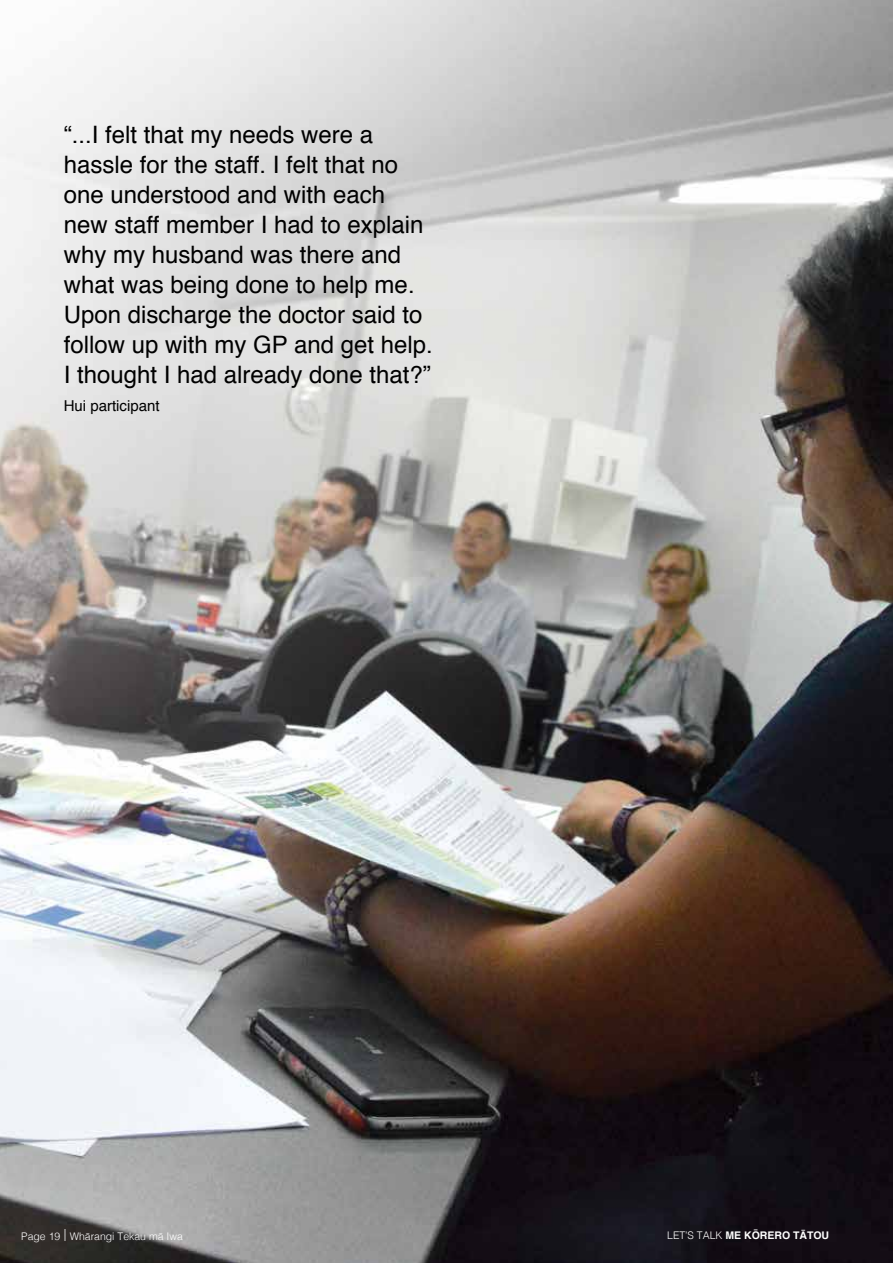
<style>
.page{position:relative;width:893px;height:1263px;background:#fff}
.page>*{position:absolute;margin:0;border:0;box-sizing:border-box;transform-origin:0 0}
.t1{font:24px/30px "Helvetica";color:#000}
.t2{font:15px "Helvetica";color:#000}
.t3{font:300 10.5px "Helvetica";color:#fff}
.t4{font:700 10.5px "Helvetica";color:#fff}
.s1{font-size:12px}
.s2{font-weight:300}
</style>
<div class="page">
<img style="left:0;top:0;width:893px;height:1263px">
<hr style="left:892px;top:85px;width:1px;height:302px;background:#ffeae7">
<hr style="left:892px;top:0;width:1px;height:85px;background:#db0032">
<p class="t1" style="left:64px;top:121px;width:371px">“...I felt that my needs were a hassle for the staff. I felt that no one understood and with each new staff member I had to explain why my husband was there and what was being done to help me.<br>Upon discharge the doctor said to follow up with my GP and get help.<br>I thought I had already done that?”</p>
<p class="t2" style="left:64px;top:395px;width:97px">Hui participant</p>
<p class="t3" style="left:21px;top:1227px;width:163px">Page 19 <span class="s1">|</span> Whārangi Tekau mā Iwa</p>
<p class="t4" style="left:667px;top:1227px;width:164px"><span class="s2">LET’S TALK</span> ME KŌRERO TĀTOU</p>
</div>
